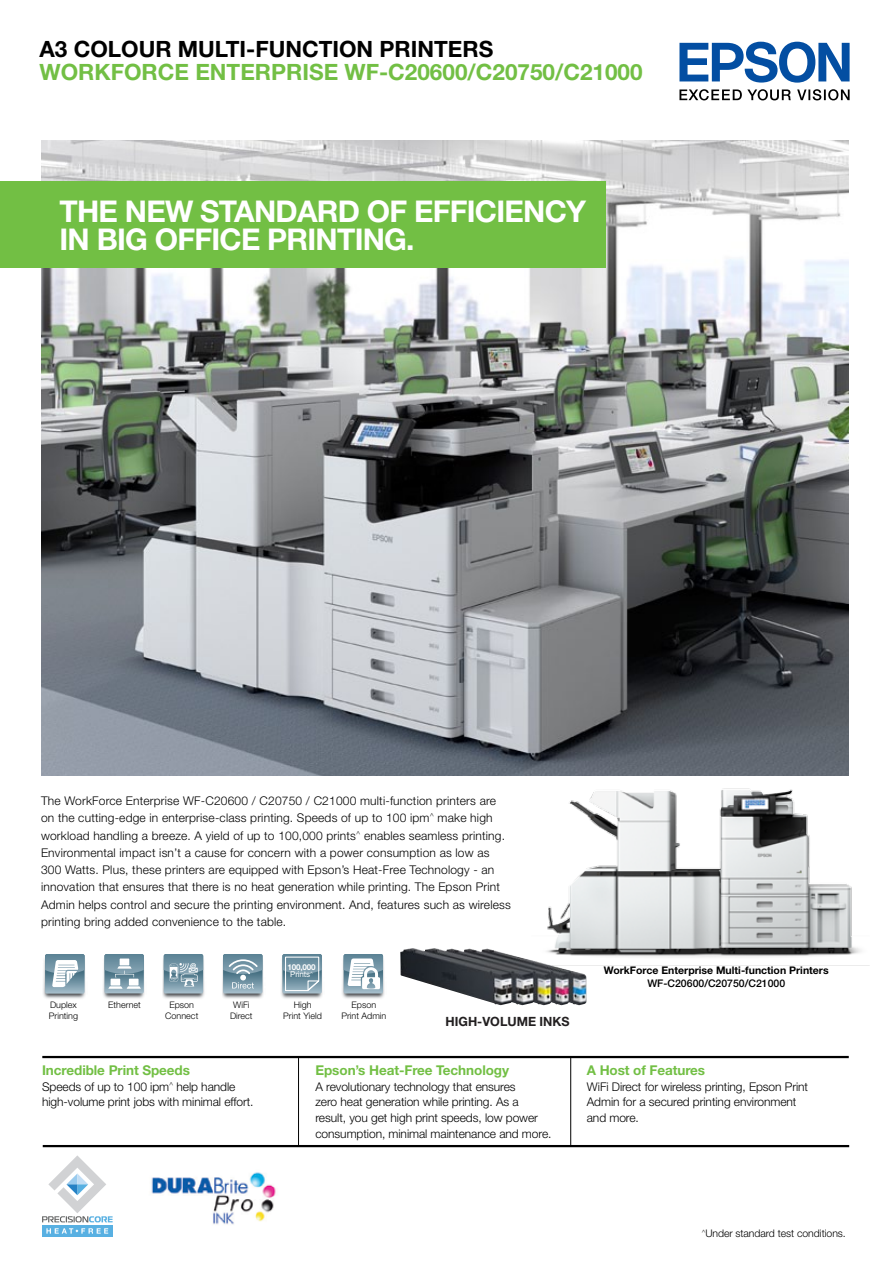
<style>
.page{position:relative;width:893px;height:1263px;background:#fff}
.page>*{position:absolute;margin:0;border:0;box-sizing:border-box;transform-origin:0 0}
.t1{font:700 30px/28.7px "Helvetica Neue LT Std";letter-spacing:-.025em;color:#fff}
.t2{font:700 22.5px "Helvetica Neue LT Std";color:#72bf44}
.t3{font:700 22.5px "Helvetica Neue LT Std";color:#000}
.t4{font:700 13.5px "Helvetica Neue LT Std";letter-spacing:-.005em;color:#72bf44}
.t5{font:700 12.75px "Helvetica Neue LT Std";color:#221f20}
.t6{font:300 12px/17.2px "Helvetica Neue LT Std";letter-spacing:.015em;color:#000}
.t7{font:300 12px/15.8px "Helvetica Neue LT Std";letter-spacing:-.005em;color:#000}
.t8{font:700 10.5px "Helvetica Neue LT Std";color:#000}
.t9{font:300 10.5px "Helvetica Neue LT Std";letter-spacing:-.005em;color:#000}
.t10{font:500 10.5px "Helvetica Neue LT Std";color:#000}
.t11{font:300 9px/10.5px "Helvetica Neue LT Std";color:#000;text-align:center}
.t12{font:700 8.1px/7.5px "Helvetica Neue LT Std";letter-spacing:-.02em;color:#fff;text-align:center}
.s1{font-weight:400}
</style>
<div class="page">
<svg style="left:679px;top:89px;width:112px;height:11px"></svg>
<svg style="left:797px;top:89px;width:53px;height:11px"></svg>
<svg style="left:679px;top:42px;width:171px;height:41px"></svg>
<hr style="left:42px;top:1056px;width:807px;height:2px;background:#000">
<hr style="left:43px;top:1145px;width:806px;height:2px;background:#000">
<hr style="left:570px;top:1058px;width:1px;height:87px;background:#000">
<hr style="left:298px;top:1058px;width:1px;height:87px;background:#000">
<img style="left:41px;top:140px;width:808px;height:636px">
<img style="left:222px;top:960px;width:42px;height:39px">
<svg style="left:223px;top:954px;width:40px;height:39px;background:#83a1b0"></svg>
<img style="left:43px;top:958px;width:43px;height:41px">
<svg style="left:45px;top:954px;width:40px;height:40px"></svg>
<img style="left:103px;top:965px;width:42px;height:34px">
<svg style="left:104px;top:954px;width:40px;height:39px;background:#8ea9b6"></svg>
<img style="left:162px;top:955px;width:43px;height:44px">
<svg style="left:164px;top:954px;width:39px;height:39px;background:#85a2b0"></svg>
<img style="left:281px;top:965px;width:42px;height:34px">
<svg style="left:282px;top:954px;width:40px;height:39px;background:#809fae"></svg>
<img style="left:517px;top:739px;width:353px;height:267px">
<img style="left:400px;top:948px;width:186px;height:57px">
<div style="left:0;top:181px;width:605px;height:87px;background:#72bf44"></div>
<img style="left:151px;top:1172px;width:125px;height:53px">
<img style="left:342px;top:955px;width:43px;height:44px">
<svg style="left:344px;top:954px;width:39px;height:39px"></svg>
<div style="left:42px;top:1225px;width:71px;height:12px;background:#58b0e2"></div>
<svg style="left:46px;top:1228px;width:62px;height:5px"></svg>
<svg style="left:42px;top:1155px;width:71px;height:67px"></svg>
<h2 class="t3" style="left:40px;top:35px;width:455px">A3 COLOUR MULTI-FUNCTION PRINTERS</h2>
<h2 class="t2" style="left:40px;top:58px;width:605px">WORKFORCE ENTERPRISE WF-C20600/C20750/C21000</h2>
<h1 class="t1" style="left:60px;top:196px;width:528px">THE NEW STANDARD OF EFFICIENCY<br>IN BIG OFFICE PRINTING.</h1>
<p class="t6" style="left:41px;top:792px;width:471px">The WorkForce Enterprise WF-C20600 / C20750 / C21000 multi-function printers are on the cutting-edge in enterprise-class printing. Speeds of up to 100 ipm<sup>^</sup> make high workload handling a breeze. A yield of up to 100,000 prints<sup>^</sup> enables seamless printing.<br>Environmental impact isn’t a cause for concern with a power consumption as low as 300 Watts. Plus, these printers are equipped with Epson’s Heat-Free Technology - an innovation that ensures that there is no heat generation while printing. The Epson Print Admin helps control and secure the printing environment. And, features such as wireless printing bring added convenience to the table.</p>
<p class="t11" style="left:50px;top:999px;width:28px">Duplex</p>
<p class="t11" style="left:108px;top:999px;width:34px">Ethernet</p>
<p class="t11" style="left:49px;top:1010px;width:31px">Printing</p>
<p class="t11" style="left:165px;top:999px;width:35px">Epson<br>Connect</p>
<p class="t12" style="left:287px;top:963px;width:30px">100,000<br><span class="s1">Prints</span><sup>^</sup></p>
<p class="t8" style="left:604px;top:963px;width:226px">WorkForce Enterprise Multi-function Printers</p>
<p class="t10" style="left:647px;top:977px;width:139px">WF-C20600/C20750/C21000</p>
<p class="t11" style="left:230px;top:999px;width:24px">WiFi<br>Direct</p>
<p class="t11" style="left:283px;top:999px;width:40px">High<br>Print Yield</p>
<p class="t11" style="left:341px;top:999px;width:46px">Epson<br>Print Admin</p>
<p class="t5" style="left:446px;top:1013px;width:126px">HIGH-VOLUME INKS</p>
<p class="t4" style="left:42px;top:1062px;width:149px">Incredible Print Speeds</p>
<p class="t7" style="left:42px;top:1078px;width:213px">Speeds of up to 100 ipm<sup>^</sup> help handle high-volume print jobs with minimal effort.</p>
<p class="t4" style="left:315px;top:1062px;width:195px">Epson’s Heat-Free Technology</p>
<p class="t7" style="left:315px;top:1078px;width:237px">A revolutionary technology that ensures<br>zero heat generation while printing. As a result, you get high print speeds, low power consumption, minimal maintenance and more.</p>
<p class="t4" style="left:587px;top:1062px;width:120px">A Host of Features</p>
<p class="t7" style="left:587px;top:1078px;width:223px">WiFi Direct for wireless printing, Epson Print<br>Admin for a secured printing environment and more.</p>
<p class="t9" style="left:702px;top:1227px;width:146px"><sup>^</sup>Under standard test conditions.</p>
</div>
